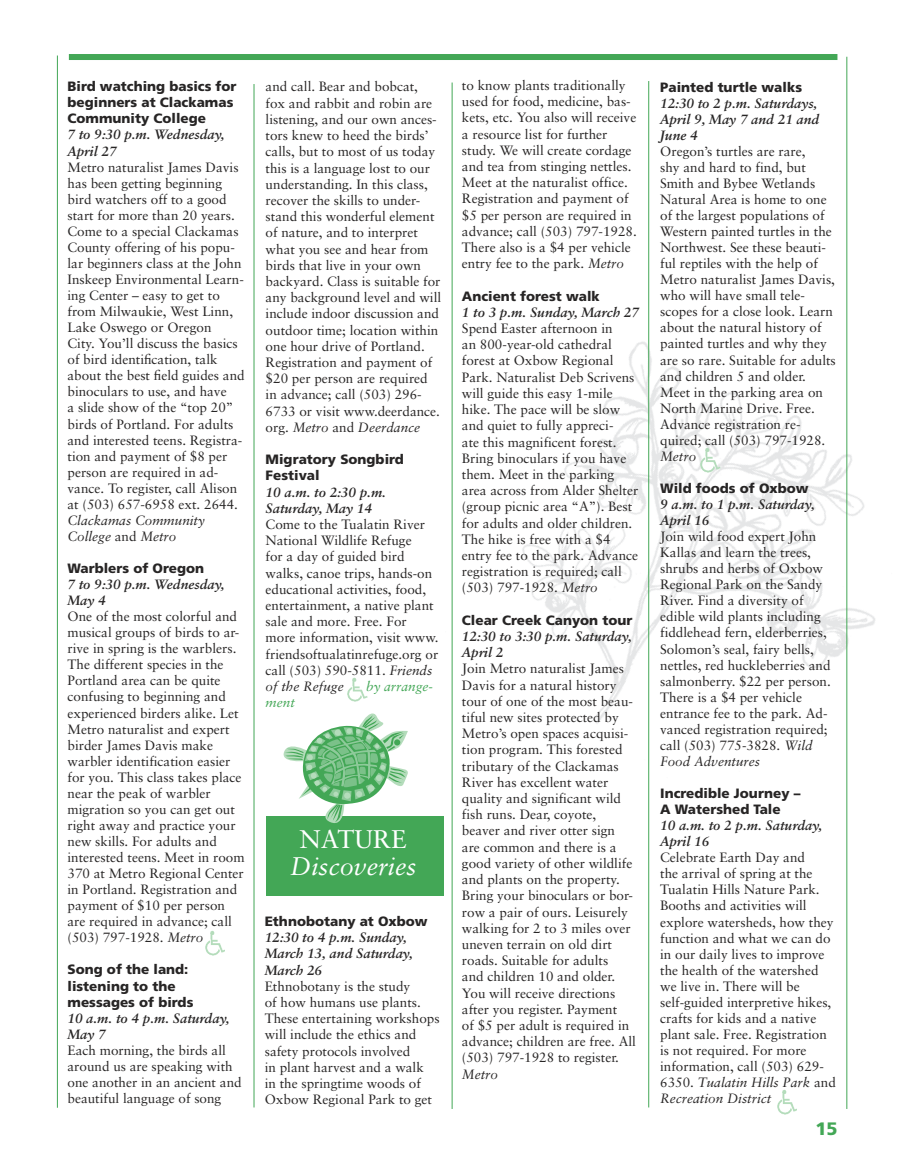
<style>
.page{position:relative;width:905px;height:1175px;background:#fff}
.page>*{position:absolute;margin:0;border:0;box-sizing:border-box;transform-origin:0 0}
.t1{font:italic 25.5px "Sabon";color:#fff}
.t2{font:25.5px "Sabon";color:#fff}
.t3{font:900 18px "Frutiger";color:#43a756}
.t4{font:13.5px/16px "Sabon";color:#272525}
.t5{font:italic 700 13.5px/16px "Sabon";color:#272525}
.t6{font:900 13.5px/16px "Frutiger";color:#272525}
.t7{font:italic 13.5px/16px "Sabon";color:#272525}
.t8{font:italic 13.5px "Sabon";color:#43a756}
.s1{font-style:normal}
.s2{font-style:italic}
</style>
<div class="page">
<img style="left:443px;top:315px;width:432px;height:534px">
<div style="left:266px;top:815px;width:177px;height:80px;background:#43a756"></div>
<div style="left:69px;top:54px;width:768px;height:6px;background:#43a756"></div>
<hr style="left:57px;top:56px;width:1px;height:1051px;background:#43a756">
<hr style="left:846px;top:57px;width:1px;height:1052px;background:#43a756">
<hr style="left:254px;top:84px;width:1px;height:1023px;background:#43a756">
<hr style="left:648px;top:81px;width:1px;height:1026px;background:#43a756">
<hr style="left:452px;top:82px;width:1px;height:1026px;background:#43a756">
<svg style="left:282px;top:713px;width:126px;height:110px"></svg>
<img style="left:205px;top:931px;width:20px;height:25px">
<img style="left:347px;top:677px;width:20px;height:25px">
<img style="left:698px;top:447px;width:22px;height:26px">
<img style="left:777px;top:1090px;width:20px;height:25px">
<p class="t6" style="left:68px;top:78px;width:170px">Bird watching basics for beginners at Clackamas<br>Community College</p>
<p class="t5" style="left:68px;top:127px;width:159px">7 to 9:30 p.m. Wednesday,<br>April 27</p>
<p class="t4" style="left:67px;top:159px;width:179px">Metro naturalist James Davis has been getting beginning bird watchers off to a good start for more than 20 years.<br>Come to a special Clackamas<br>County offering of his popu&shy;lar beginners class at the John<br>Inskeep Environmental Learn&shy;ing Center – easy to get to from Milwaukie, West Linn,<br>Lake Oswego or Oregon<br>City. You’ll discuss the basics of bird identification, talk about the best field guides and binoculars to use, and have<br>a slide show of the “top 20” birds of Portland. For adults and interested teens. Registra&shy;tion and payment of $8 per person are required in ad&shy;vance. To register, call Alison at (503) 657-6958 ext. 2644.</p>
<p class="t7" style="left:67px;top:512px;width:139px">Clackamas Community<br>College <span class="s1">and</span> Metro</p>
<p class="t6" style="left:67px;top:560px;width:138px">Warblers of Oregon</p>
<p class="t5" style="left:67px;top:576px;width:159px">7 to 9:30 p.m. Wednesday,<br>May 4</p>
<p class="t4" style="left:67px;top:608px;width:178px">One of the most colorful and musical groups of birds to ar&shy;rive in spring is the warblers.<br>The different species in the<br>Portland area can be quite confusing to beginning and experienced birders alike. Let<br>Metro naturalist and expert birder James Davis make warbler identification easier for you. This class takes place near the peak of warbler migration so you can get out right away and practice your new skills. For adults and interested teens. Meet in room<br>370 at Metro Regional Center in Portland. Registration and payment of $10 per person are required in advance; call (503) 797-1928. <span class="s2">Metro</span></p>
<p class="t6" style="left:67px;top:961px;width:127px">Song of the land: listening to the messages of birds</p>
<p class="t5" style="left:68px;top:1009px;width:164px">10 a.m. to 4 p.m. Saturday,<br>May 7</p>
<p class="t4" style="left:68px;top:1041px;width:176px">Each morning, the birds all around us are speaking with one another in an ancient and beautiful language of song</p>
<p class="t4" style="left:266px;top:78px;width:177px">and call. Bear and bobcat,<br>fox and rabbit and robin are listening, and our own ances&shy;tors knew to heed the birds’ calls, but to most of us today this is a language lost to our understanding. In this class, recover the skills to under&shy;stand this wonderful element of nature, and to interpret what you see and hear from birds that live in your own backyard. Class is suitable for any background level and will include indoor discussion and outdoor time; location within one hour drive of Portland.<br>Registration and payment of $20 per person are required in advance; call (503) 296-<br>6733 or visit www.deerdance. org. <span class="s2">Metro</span> and <span class="s2">Deerdance</span></p>
<p class="t6" style="left:265px;top:451px;width:140px">Migratory Songbird<br>Festival</p>
<p class="t5" style="left:265px;top:483px;width:122px">10 a.m. to 2:30 p.m.<br>Saturday, May 14</p>
<p class="t4" style="left:266px;top:516px;width:174px">Come to the Tualatin River<br>National Wildlife Refuge<br>for a day of guided bird walks, canoe trips, hands-on educational activities, food, entertainment, a native plant sale and more. Free. For more information, visit www. friendsoftualatinrefuge.org or call (503) 590-5811. <span class="s2">Friends of the Refuge</span></p>
<p class="t8" style="left:366px;top:678px;width:68px">by arrange-</p>
<p class="t8" style="left:266px;top:695px;width:31px">ment</p>
<h1 class="t2" style="left:299px;top:823px;width:109px">NATURE</h1>
<h1 class="t1" style="left:290px;top:851px;width:128px">Discoveries</h1>
<p class="t6" style="left:265px;top:913px;width:164px">Ethnobotany at Oxbow</p>
<p class="t5" style="left:265px;top:929px;width:150px">12:30 to 4 p.m. Sunday,<br>March 13, and Saturday,<br>March 26</p>
<p class="t4" style="left:265px;top:977px;width:176px">Ethnobotany is the study<br>of how humans use plants.<br>These entertaining workshops will include the ethics and safety protocols involved<br>in plant harvest and a walk<br>in the springtime woods of<br>Oxbow Regional Park to get</p>
<p class="t4" style="left:462px;top:77px;width:176px">to know plants traditionally used for food, medicine, bas&shy;kets, etc. You also will receive a resource list for further study. We will create cordage and tea from stinging nettles.<br>Meet at the naturalist office.<br>Registration and payment of $5 per person are required in advance; call (503) 797-1928.<br>There also is a $4 per vehicle entry fee to the park. <span class="s2">Metro</span></p>
<p class="t6" style="left:462px;top:288px;width:139px">Ancient forest walk</p>
<p class="t5" style="left:462px;top:304px;width:178px">1 to 3 p.m. Sunday, March 27</p>
<p class="t4" style="left:462px;top:320px;width:178px">Spend Easter afternoon in<br>an 800-year-old cathedral forest at Oxbow Regional<br>Park. Naturalist Deb Scrivens will guide this easy 1-mile hike. The pace will be slow and quiet to fully appreci-<br>ate this magnificent forest.<br>Bring binoculars if you have them. Meet in the parking area across from Alder Shelter (group picnic area “A”). Best for adults and older children.<br>The hike is free with a $4 entry fee to the park. Advance registration is required; call (503) 797-1928. <span class="s2">Metro</span></p>
<p class="t6" style="left:462px;top:612px;width:172px">Clear Creek Canyon tour</p>
<p class="t5" style="left:462px;top:628px;width:171px">12:30 to 3:30 p.m. Saturday,<br>April 2</p>
<p class="t4" style="left:462px;top:660px;width:176px">Join Metro naturalist James<br>Davis for a natural history tour of one of the most beau&shy;tiful new sites protected by<br>Metro’s open spaces acquisi&shy;tion program. This forested tributary of the Clackamas<br>River has excellent water quality and significant wild fish runs. Dear, coyote, beaver and river otter sign are common and there is a good variety of other wildlife and plants on the property.<br>Bring your binoculars or bor&shy;row a pair of ours. Leisurely walking for 2 to 3 miles over uneven terrain on old dirt roads. Suitable for adults<br>and children 10 and older.<br>You will receive directions after you register. Payment<br>of $5 per adult is required in advance; children are free. All (503) 797-1928 to register.</p>
<p class="t7" style="left:462px;top:1065px;width:37px">Metro</p>
<p class="t6" style="left:660px;top:79px;width:143px">Painted turtle walks</p>
<p class="t5" style="left:660px;top:95px;width:161px">12:30 to 2 p.m. Saturdays,<br>April 9, May 7 and 21 and<br>June 4</p>
<p class="t4" style="left:660px;top:143px;width:177px">Oregon’s turtles are rare,<br>shy and hard to find, but<br>Smith and Bybee Wetlands<br>Natural Area is home to one of the largest populations of<br>Western painted turtles in the<br>Northwest. See these beauti&shy;ful reptiles with the help of<br>Metro naturalist James Davis, who will have small tele&shy;scopes for a close look. Learn about the natural history of painted turtles and why they are so rare. Suitable for adults and children 5 and older.<br>Meet in the parking area on<br>North Marine Drive. Free.<br>Advance registration re&shy;quired; call (503) 797-1928.</p>
<p class="t7" style="left:660px;top:448px;width:37px">Metro</p>
<p class="t6" style="left:660px;top:480px;width:150px">Wild foods of Oxbow</p>
<p class="t5" style="left:660px;top:496px;width:156px">9 a.m. to 1 p.m. Saturday,<br>April 16</p>
<p class="t4" style="left:660px;top:528px;width:172px">Join wild food expert John<br>Kallas and learn the trees, shrubs and herbs of Oxbow<br>Regional Park on the Sandy<br>River. Find a diversity of edible wild plants including fiddlehead fern, elderberries,<br>Solomon’s seal, fairy bells, nettles, red huckleberries and salmonberry. $22 per person.<br>There is a $4 per vehicle entrance fee to the park. Ad&shy;vanced registration required; call (503) 775-3828. <span class="s2">Wild<br>Food Adventures</span></p>
<p class="t6" style="left:660px;top:785px;width:142px">Incredible Journey –<br>A Watershed Tale</p>
<p class="t5" style="left:660px;top:817px;width:164px">10 a.m. to 2 p.m. Saturday,<br>April 16</p>
<p class="t4" style="left:660px;top:849px;width:177px">Celebrate Earth Day and<br>the arrival of spring at the<br>Tualatin Hills Nature Park.<br>Booths and activities will explore watersheds, how they function and what we can do in our daily lives to improve the health of the watershed we live in. There will be self-guided interpretive hikes, crafts for kids and a native plant sale. Free. Registration is not required. For more information, call (503) 629-<br>6350. <span class="s2">Tualatin Hills Park</span> and<br><span class="s2">Recreation District</span></p>
<h2 class="t3" style="left:815px;top:1117px;width:24px">15</h2>
</div>
